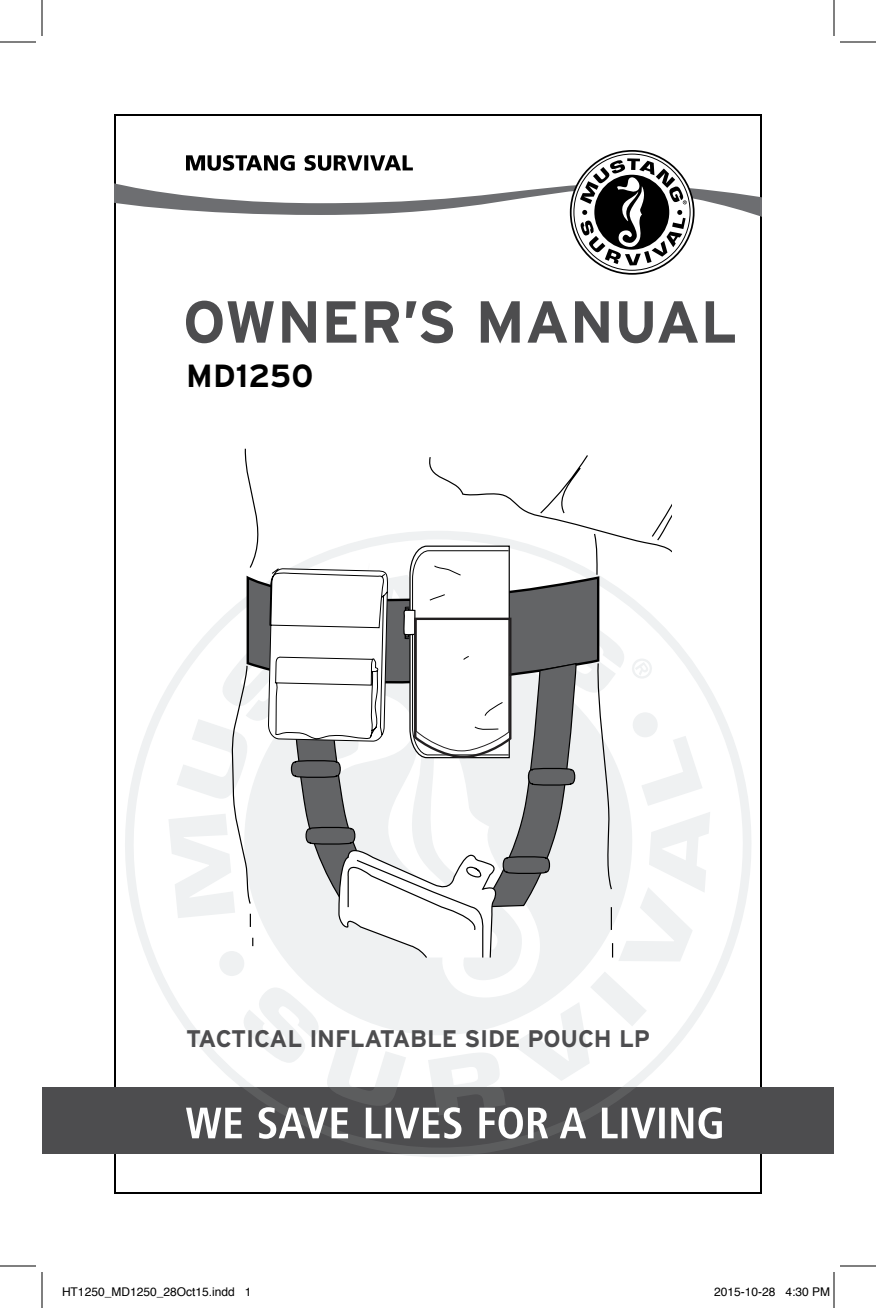
<style>
.page{position:relative;width:876px;height:1308px;background:#fff}
.page>*{position:absolute;margin:0;border:0;box-sizing:border-box;transform-origin:0 0}
.t1{font:700 32px "Interstate";letter-spacing:.01em;color:#000}
.t2{font:700 24px "Interstate";letter-spacing:-.01em;color:#4d4d4f}
.t3{font:12px "Helvetica";color:#000}
</style>
<div class="page">
<svg style="left:125px;top:687px;width:626px;height:470px"></svg>
<div style="left:42px;top:1088px;width:792px;height:66px;background:#4d4d4f"></div>
<svg style="left:186px;top:301px;width:549px;height:43px"></svg>
<svg style="left:124px;top:1079px;width:630px;height:77px"></svg>
<svg style="left:571px;top:151px;width:123px;height:123px"></svg>
<svg style="left:114px;top:155px;width:648px;height:110px"></svg>
<svg style="left:244px;top:448px;width:428px;height:97px"></svg>
<svg style="left:168px;top:545px;width:554px;height:594px"></svg>
<hr style="left:0;top:42px;width:36px;height:1px;background:#000">
<hr style="left:840px;top:42px;width:36px;height:1px;background:#000">
<hr style="left:0;top:1266px;width:36px;height:1px;background:#000">
<hr style="left:840px;top:1266px;width:36px;height:1px;background:#000">
<hr style="left:42px;top:0;width:1px;height:36px;background:#000">
<hr style="left:42px;top:1272px;width:1px;height:36px;background:#000">
<hr style="left:834px;top:0;width:1px;height:36px;background:#000">
<hr style="left:834px;top:1272px;width:1px;height:36px;background:#000">
<h1 class="t1" style="left:186px;top:358px;width:129px">MD1250</h1>
<h2 class="t2" style="left:186px;top:1025px;width:466px">TACTICAL INFLATABLE SIDE POUCH LP</h2>
<p class="t3" style="left:62px;top:1283px;width:191px">HT1250_MD1250_28Oct15.indd 1</p>
<p class="t3" style="left:714px;top:1283px;width:118px">2015-10-28 4:30 PM</p>
</div>
